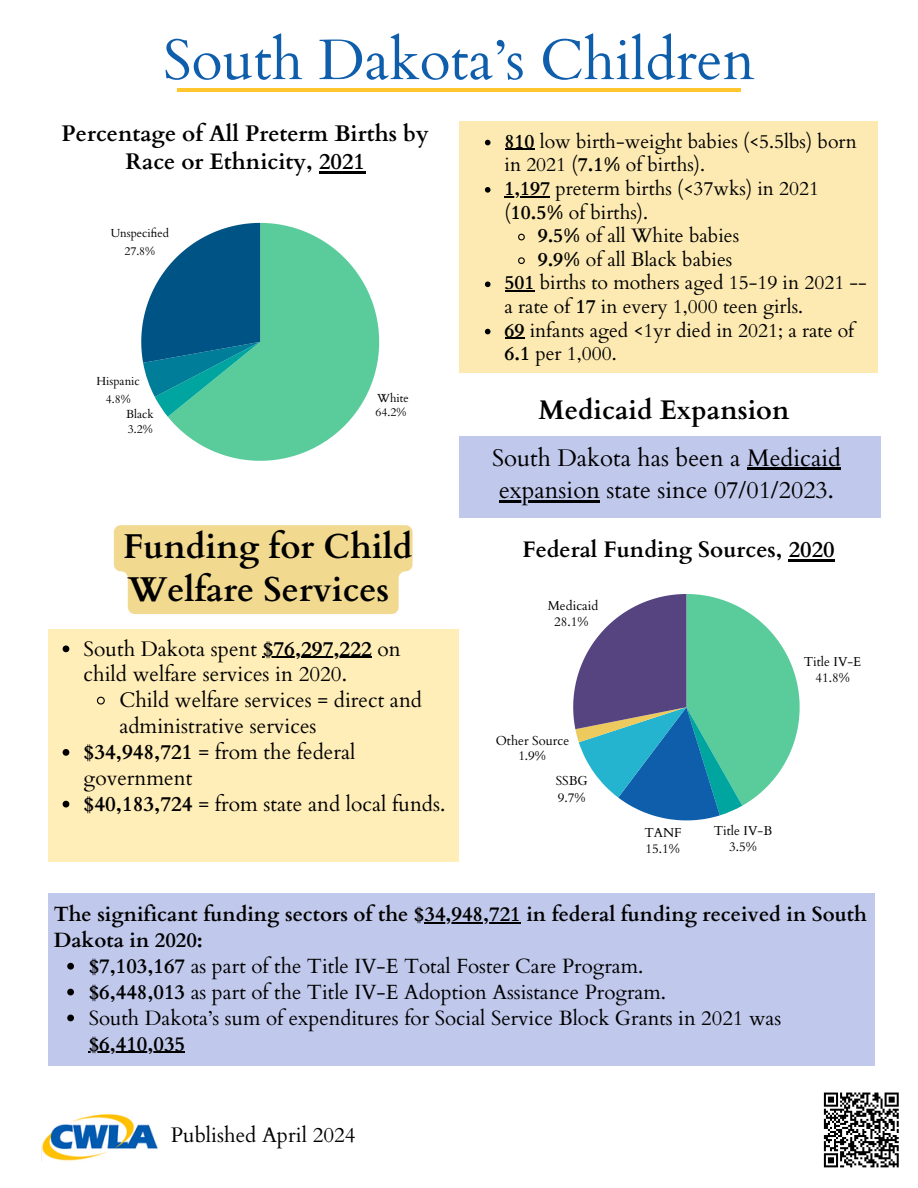
<style>
.page{position:relative;width:918px;height:1188px;background:#fff}
.page>*{position:absolute;margin:0;border:0;box-sizing:border-box;transform-origin:0 0}
.t1{font:57px "Cardo";color:#0f5eac}
.t2{font:700 34.5px/42.8px "Cardo";color:#000}
.t3{font:700 27px "Cardo";color:#000}
.t4{font:24px/32.7px "Cardo";color:#000}
.t5{font:700 22.5px/28.2px "Cardo";color:#000;text-align:center}
.t6{font:21px/25.8px "Cardo";color:#000}
.t7{font:20.55px "Cardo";color:#000}
.t8{font:700 20.55px "Cardo";color:#000}
.t9{font:19.5px "Cardo";color:#000}
.t10{font:12.9px/15.9px "Cardo";color:#000;text-align:center}
.t11{font:11.7px/14.4px "Cardo";color:#000}
.s1{font-weight:700}
</style>
<div class="page">
<img style="left:41px;top:1114px;width:117px;height:48px">
<hr style="left:177px;top:88px;width:564px;height:3px;background:#ffc62e">
<div style="left:114px;top:525px;width:299px;height:89px;background:#f1da8f"></div>
<div style="left:48px;top:629px;width:411px;height:232px;background:#ffeeb8"></div>
<svg style="left:63px;top:645px;width:6px;height:7px"></svg>
<hr style="left:263px;top:657px;width:109px;height:1px;background:#000">
<svg style="left:96px;top:696px;width:9px;height:9px"></svg>
<svg style="left:63px;top:749px;width:6px;height:7px"></svg>
<svg style="left:63px;top:801px;width:6px;height:6px"></svg>
<svg style="left:573px;top:594px;width:227px;height:227px"></svg>
<hr style="left:789px;top:559px;width:46px;height:2px;background:#000">
<div style="left:48px;top:894px;width:827px;height:172px;background:#c0c8ec"></div>
<hr style="left:424px;top:922px;width:97px;height:1px;background:#000">
<svg style="left:67px;top:963px;width:7px;height:7px"></svg>
<svg style="left:67px;top:989px;width:7px;height:6px"></svg>
<svg style="left:67px;top:1015px;width:7px;height:6px"></svg>
<hr style="left:89px;top:1052px;width:96px;height:1px;background:#000">
<div style="left:459px;top:437px;width:421px;height:81px;background:#c0c8ec"></div>
<hr style="left:747px;top:468px;width:94px;height:2px;background:#000">
<hr style="left:499px;top:500px;width:101px;height:3px;background:#000">
<svg style="left:168px;top:223px;width:211px;height:238px;fill:#5acc9c"></svg>
<svg style="left:141px;top:223px;width:119px;height:194px"></svg>
<hr style="left:319px;top:171px;width:46px;height:2px;background:#000">
<div style="left:459px;top:121px;width:418px;height:251px;background:#fdeab2"></div>
<svg style="left:485px;top:140px;width:6px;height:5px"></svg>
<hr style="left:505px;top:149px;width:30px;height:1px;background:#000">
<svg style="left:485px;top:187px;width:6px;height:6px"></svg>
<hr style="left:505px;top:196px;width:45px;height:1px;background:#000">
<svg style="left:518px;top:233px;width:7px;height:8px"></svg>
<svg style="left:518px;top:257px;width:7px;height:8px"></svg>
<svg style="left:485px;top:282px;width:6px;height:5px"></svg>
<hr style="left:505px;top:291px;width:30px;height:1px;background:#000">
<svg style="left:485px;top:329px;width:6px;height:5px"></svg>
<svg style="left:505px;top:338px;width:20px;height:1px"></svg>
<svg style="left:823px;top:1092px;width:76px;height:76px"></svg>
<h1 class="t1" style="left:163px;top:23px;width:593px">South Dakota’s Children</h1>
<p class="t5" style="left:62px;top:119px;width:369px">Percentage of All Preterm Births by<br>Race or Ethnicity, 2021</p>
<p class="t9" style="left:505px;top:128px;width:354px"><span class="s1">810</span> low birth-weight babies (&lt;5.5lbs) born</p>
<p class="t9" style="left:505px;top:152px;width:202px">in 2021 (<span class="s1">7.1%</span> of births).</p>
<p class="t9" style="left:505px;top:176px;width:316px"><span class="s1">1,197</span> preterm births (&lt;37wks) in 2021</p>
<p class="t9" style="left:505px;top:199px;width:145px">(<span class="s1">10.5%</span> of births).</p>
<p class="t9" style="left:538px;top:223px;width:203px"><span class="s1">9.5%</span> of all White babies</p>
<p class="t9" style="left:538px;top:246px;width:196px"><span class="s1">9.9%</span> of all Black babies</p>
<p class="t9" style="left:505px;top:270px;width:364px"><span class="s1">501</span> births to mothers aged 15-19 in 2021 --</p>
<p class="t9" style="left:505px;top:294px;width:300px">a rate of <span class="s1">17</span> in every 1,000 teen girls.</p>
<p class="t9" style="left:505px;top:317px;width:351px"><span class="s1">69</span> infants aged &lt;1yr died in 2021; a rate of</p>
<p class="t9" style="left:505px;top:341px;width:114px"><span class="s1">6.1</span> per 1,000.</p>
<p class="t11" style="left:111px;top:224px;width:60px;line-height:17.9px;text-align:center">Unspecified<br>27.8%</p>
<p class="t11" style="left:96px;top:373px;width:45px;line-height:17.9px;text-align:center">Hispanic<br>4.8%</p>
<p class="t11" style="left:126px;top:407px;width:29px">Black<br>3.2%</p>
<p class="t11" style="left:375px;top:391px;width:35px">White<br>64.2%</p>
<h2 class="t2" style="left:123px;top:526px;width:291px">Funding for Child<br>Welfare Services</h2>
<p class="t6" style="left:84px;top:636px;width:319px">South Dakota spent <span class="s1">$76,297,222</span> on child welfare services in 2020.</p>
<p class="t6" style="left:119px;top:688px;width:304px">Child welfare services = direct and</p>
<p class="t6" style="left:119px;top:714px;width:199px">administrative services</p>
<p class="t6" style="left:84px;top:740px;width:273px"><span class="s1">$34,948,721</span> = from the federal</p>
<p class="t6" style="left:84px;top:766px;width:110px">government</p>
<p class="t6" style="left:84px;top:791px;width:363px"><span class="s1">$40,183,724</span> = from state and local funds.</p>
<h3 class="t3" style="left:539px;top:392px;width:252px">Medicaid Expansion</h3>
<p class="t4" style="left:492px;top:442px;width:350px">South Dakota has been a Medicaid expansion state since 07/01/2023.</p>
<p class="t5" style="left:522px;top:536px;width:314px">Federal Funding Sources, 2020</p>
<p class="t10" style="left:548px;top:598px;width:52px;line-height:16.4px">Medicaid<br>28.1%</p>
<p class="t10" style="left:496px;top:733px;width:75px">Other Source<br>1.9%</p>
<p class="t10" style="left:556px;top:773px;width:34px;line-height:16.4px;text-align:left">SSBG<br>9.7%</p>
<p class="t10" style="left:804px;top:654px;width:59px">Title IV-E<br>41.8%</p>
<p class="t10" style="left:644px;top:825px;width:39px;text-align:left">TANF<br>15.1%</p>
<p class="t10" style="left:714px;top:823px;width:60px">Title IV-B<br>3.5%</p>
<p class="t8" style="left:54px;top:901px;width:815px">The significant funding sectors of the $34,948,721 in federal funding received in South</p>
<p class="t8" style="left:54px;top:927px;width:151px">Dakota in 2020:</p>
<p class="t7" style="left:89px;top:953px;width:556px"><span class="s1">$7,103,167</span> as part of the Title IV-E Total Foster Care Program.</p>
<p class="t7" style="left:89px;top:978px;width:579px"><span class="s1">$6,448,013</span> as part of the Title IV-E Adoption Assistance Program.</p>
<p class="t7" style="left:89px;top:1004px;width:694px">South Dakota’s sum of expenditures for Social Service Block Grants in 2021 was</p>
<p class="t8" style="left:89px;top:1030px;width:98px">$6,410,035</p>
<p class="t6" style="left:171px;top:1123px;width:186px">Published April 2024</p>
</div>
